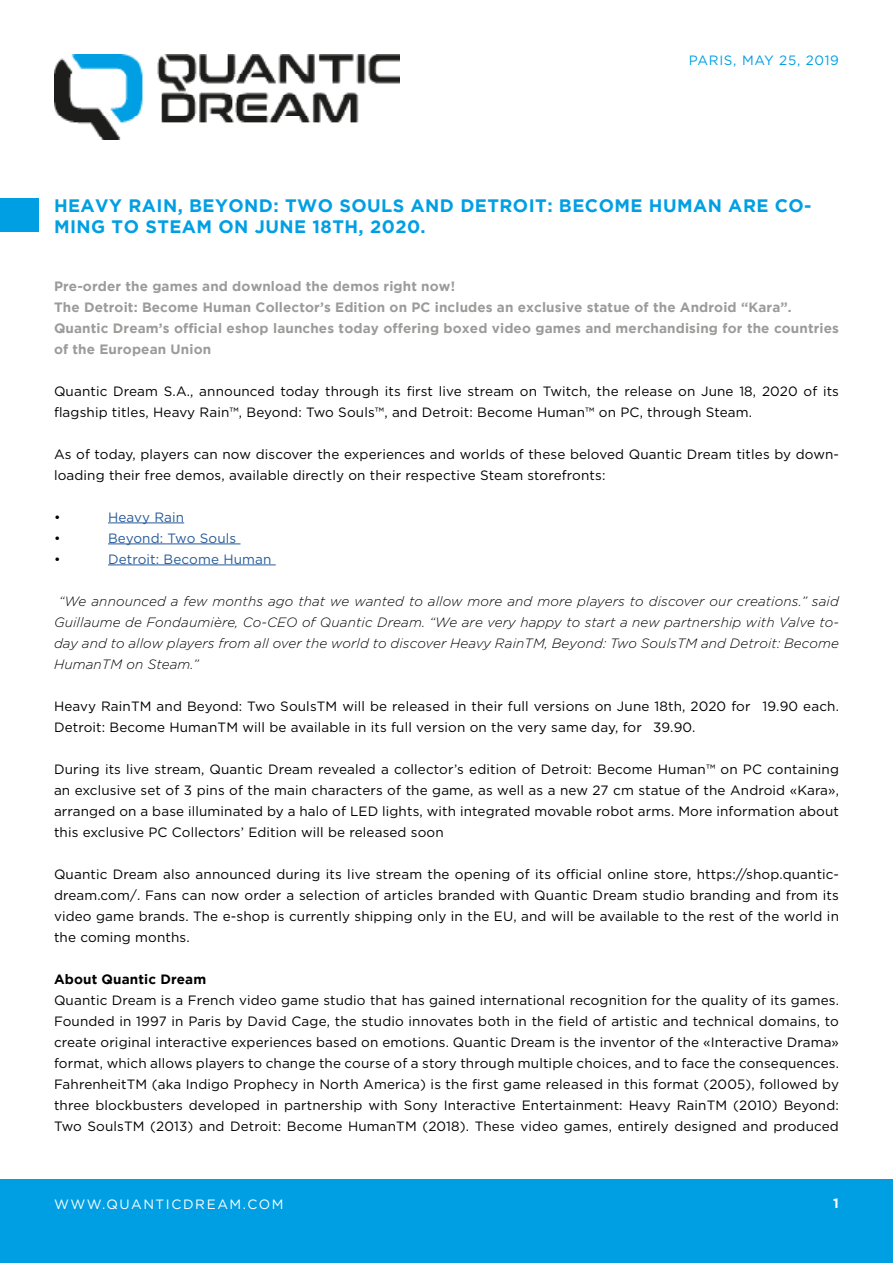
<style>
.page{position:relative;width:893px;height:1263px;background:#fff}
.page>*{position:absolute;margin:0;border:0;box-sizing:border-box;transform-origin:0 0}
.t1{font:700 18px/21.6px "Gotham";letter-spacing:.025em;color:#009fe3}
.t2{font:13.5px/21px "Gotham";letter-spacing:.01em;color:#000}
.t3{font:italic 300 13.5px/21px "Gotham";letter-spacing:.01em;color:#000;text-align:justify}
.t4{font:700 13.5px/21px "Gotham";letter-spacing:.01em;color:#9b9b9a}
.t5{font:13.5px "Gotham";letter-spacing:.01em;color:#275b9b}
.t6{font:13.5px "Gotham";letter-spacing:.12em;color:#fff}
.t7{font:700 13.5px "Gotham";letter-spacing:.01em;color:#000}
.t8{font:13.5px "Gotham";letter-spacing:.05em;color:#009fe3}
.t9{font:700 13.5px "Gotham";color:#fff}
</style>
<div class="page">
<img style="left:54px;top:54px;width:346px;height:85px">
<div style="left:0;top:1179px;width:893px;height:84px;background:#009fe3"></div>
<div style="left:0;top:199px;width:38px;height:33px;background:#009fe3"></div>
<hr style="left:108px;top:522px;width:76px;height:1px;background:#275b9b">
<hr style="left:108px;top:543px;width:133px;height:1px;background:#275b9b">
<hr style="left:108px;top:564px;width:168px;height:1px;background:#275b9b">
<p class="t8" style="left:689px;top:51px;width:152px">PARIS, MAY 25, 2019</p>
<h1 class="t1" style="left:54px;top:194px;width:759px">HEAVY RAIN, BEYOND: TWO SOULS AND DETROIT: BECOME HUMAN ARE CO-<br>MING TO STEAM ON JUNE 18TH, 2020.</h1>
<p class="t4" style="left:54px;top:275px;width:786px">Pre-order the games and download the demos right now!<br>The Detroit: Become Human Collector’s Edition on PC includes an exclusive statue of the Android “Kara”.<br>Quantic Dream’s official eshop launches today offering boxed video games and merchandising for the countries of the European Union</p>
<p class="t2" style="left:54px;top:380px;width:786px">Quantic Dream S.A., announced today through its first live stream on Twitch, the release on June 18, 2020 of its flagship titles, Heavy Rain™, Beyond: Two Souls™, and Detroit: Become Human™ on PC, through Steam.</p>
<p class="t2" style="left:54px;top:443px;width:786px">As of today, players can now discover the experiences and worlds of these beloved Quantic Dream titles by down&shy;loading their free demos, available directly on their respective Steam storefronts:</p>
<p class="t2" style="left:54px;top:506px;width:8px">•</p>
<p class="t5" style="left:108px;top:508px;width:78px">Heavy Rain</p>
<p class="t2" style="left:54px;top:527px;width:8px">•</p>
<p class="t5" style="left:108px;top:529px;width:130px">Beyond: Two Souls</p>
<p class="t2" style="left:54px;top:548px;width:8px">•</p>
<p class="t5" style="left:108px;top:550px;width:165px">Detroit: Become Human</p>
<p class="t3" style="left:54px;top:590px;width:786px;text-indent:5px">“We announced a few months ago that we wanted to allow more and more players to discover our creations.” said Guillaume de Fondaumière, Co-CEO of Quantic Dream. “We are very happy to start a new partnership with Valve to&shy;day and to allow players from all over the world to discover Heavy RainTM, Beyond: Two SoulsTM and Detroit: Become HumanTM on Steam.”</p>
<p class="t2" style="left:54px;top:695px;width:786px">Heavy RainTM and Beyond: Two SoulsTM will be released in their full versions on June 18th, 2020 for 19.90 each.<br>Detroit: Become HumanTM will be available in its full version on the very same day, for 39.90.</p>
<p class="t2" style="left:54px;top:758px;width:787px;text-align:justify">During its live stream, Quantic Dream revealed a collector’s edition of Detroit: Become Human™ on PC containing an exclusive set of 3 pins of the main characters of the game, as well as a new 27 cm statue of the Android «Kara», arranged on a base illuminated by a halo of LED lights, with integrated movable robot arms. More information about this exclusive PC Collectors’ Edition will be released soon</p>
<p class="t2" style="left:54px;top:863px;width:786px;text-align:justify">Quantic Dream also announced during its live stream the opening of its official online store, https://shop.quantic&shy;dream.com/. Fans can now order a selection of articles branded with Quantic Dream studio branding and from its video game brands. The e-shop is currently shipping only in the EU, and will be available to the rest of the world in the coming months.</p>
<p class="t7" style="left:54px;top:971px;width:154px">About Quantic Dream</p>
<p class="t2" style="left:54px;top:989px;width:787px;text-align:justify">Quantic Dream is a French video game studio that has gained international recognition for the quality of its games.<br>Founded in 1997 in Paris by David Cage, the studio innovates both in the field of artistic and technical domains, to create original interactive experiences based on emotions. Quantic Dream is the inventor of the «Interactive Drama» format, which allows players to change the course of a story through multiple choices, and to face the consequences.<br>FahrenheitTM (aka Indigo Prophecy in North America) is the first game released in this format (2005), followed by three blockbusters developed in partnership with Sony Interactive Entertainment: Heavy RainTM (2010) Beyond:<br>Two SoulsTM (2013) and Detroit: Become HumanTM (2018). These video games, entirely designed and produced</p>
<p class="t6" style="left:54px;top:1195px;width:231px">WWW.QUANTICDREAM.COM</p>
<p class="t9" style="left:833px;top:1195px;width:7px">1</p>
</div>
